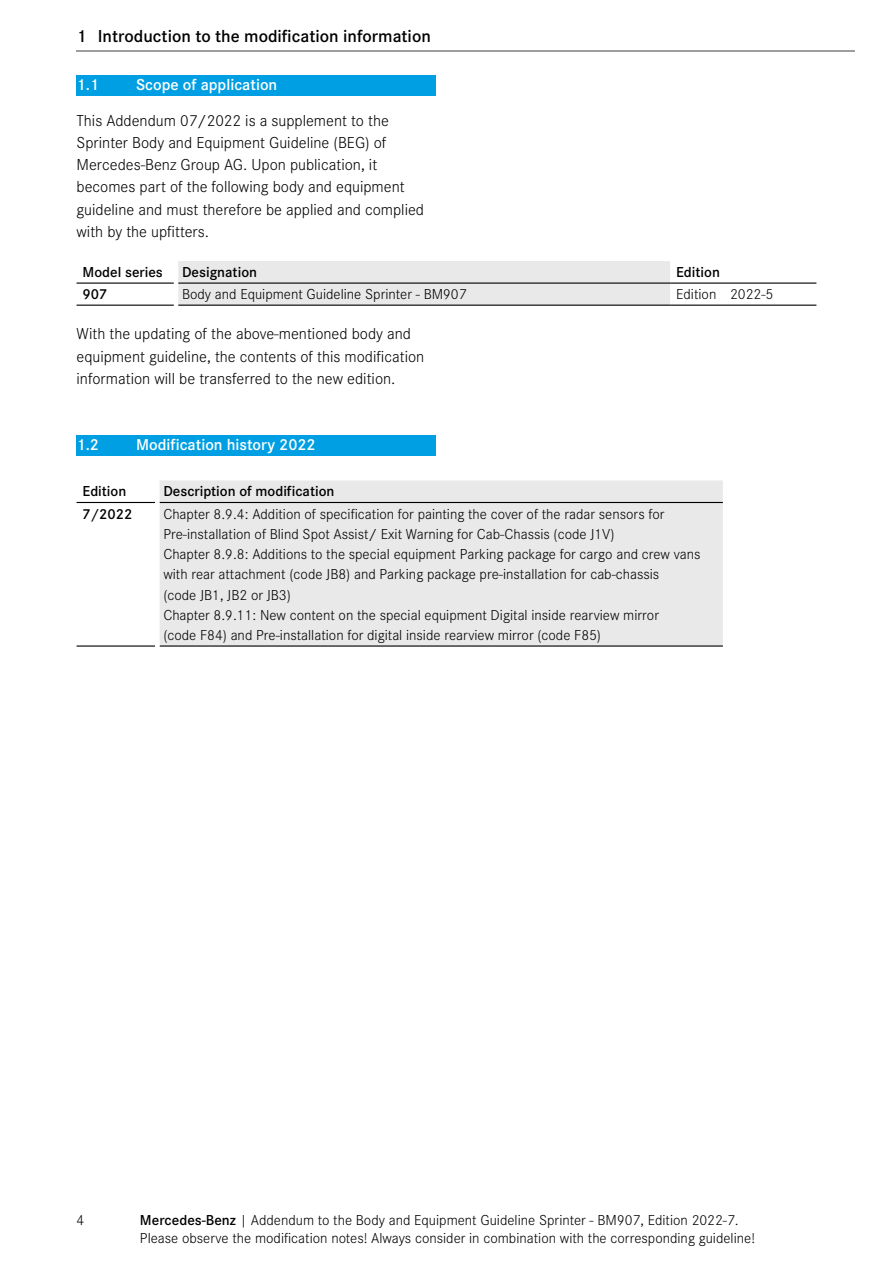
<style>
.page{position:relative;width:893px;height:1263px;background:#fff}
.page>*{position:absolute;margin:0;border:0;box-sizing:border-box;transform-origin:0 0}
.Überschrift_Ebene_1{font:600 18px "Daimler CS";color:#000}
.Fließtext{font:300 16.5px/22.2px "Daimler CS";color:#000}
.Überschrift_Ebene_2{font:600 16.5px "Daimler CS";color:#fff}
.Zelleninhalt{font:300 15px/20.2px "Daimler CS";color:#000}
.Spalten-_Zeilentitel{font:600 15px "Daimler CS";color:#000}
.s1{font-weight:600}
</style>
<div class="page">
<hr style="left:77px;top:51px;width:778px;height:1px;background:#9c9d9d">
<div style="left:77px;top:435px;width:359px;height:20px;background:#009fe3"></div>
<div style="left:160px;top:480px;width:563px;height:165px;background:#e9e9e9"></div>
<hr style="left:77px;top:502px;width:78px;height:1px;background:#000">
<hr style="left:160px;top:502px;width:563px;height:1px;background:#000">
<hr style="left:77px;top:645px;width:78px;height:2px;background:#000">
<hr style="left:160px;top:645px;width:563px;height:2px;background:#000">
<div style="left:77px;top:75px;width:359px;height:20px;background:#009fe3"></div>
<div style="left:178px;top:261px;width:492px;height:44px;background:#e9e9e9"></div>
<hr style="left:77px;top:282px;width:97px;height:2px;background:#000">
<hr style="left:178px;top:282px;width:492px;height:2px;background:#000">
<hr style="left:670px;top:282px;width:146px;height:2px;background:#000">
<hr style="left:77px;top:305px;width:97px;height:1px;background:#000">
<hr style="left:178px;top:305px;width:492px;height:1px;background:#000">
<hr style="left:670px;top:305px;width:146px;height:1px;background:#000">
<p class="Überschrift_Ebene_1" style="left:77px;top:23px;width:356px">1 Introduction to the modification information</p>
<p class="Überschrift_Ebene_2" style="left:77px;top:72px;width:24px">1.1</p>
<p class="Überschrift_Ebene_2" style="left:136px;top:72px;width:143px">Scope of application</p>
<p class="Fließtext" style="left:77px;top:108px;width:349px">This Addendum 07/2022 is a supplement to the Sprinter Body and Equipment Guideline (BEG) of Mercedes-Benz Group AG. Upon publication, it becomes part of the following body and equipment guideline and must therefore be applied and complied with by the upfitters.</p>
<p class="Spalten-_Zeilentitel" style="left:83px;top:261px;width:82px">Model series</p>
<p class="Spalten-_Zeilentitel" style="left:182px;top:261px;width:76px">Designation</p>
<p class="Spalten-_Zeilentitel" style="left:676px;top:261px;width:45px">Edition</p>
<p class="Spalten-_Zeilentitel" style="left:83px;top:283px;width:26px">907</p>
<p class="Zelleninhalt" style="left:182px;top:283px;width:286px">Body and Equipment Guideline Sprinter - BM907</p>
<p class="Zelleninhalt" style="left:676px;top:283px;width:99px">Edition 2022-5</p>
<p class="Fließtext" style="left:77px;top:322px;width:349px">With the updating of the above-mentioned body and equipment guideline, the contents of this modification information will be transferred to the new edition.</p>
<p class="Überschrift_Ebene_2" style="left:77px;top:432px;width:24px">1.2</p>
<p class="Überschrift_Ebene_2" style="left:136px;top:432px;width:181px">Modification history 2022</p>
<p class="Spalten-_Zeilentitel" style="left:83px;top:480px;width:45px">Edition</p>
<p class="Spalten-_Zeilentitel" style="left:163px;top:480px;width:173px">Description of modification</p>
<p class="Spalten-_Zeilentitel" style="left:83px;top:502px;width:51px">7/2022</p>
<p class="Zelleninhalt" style="left:163px;top:502px;width:503px">Chapter 8.9.4: Addition of specification for painting the cover of the radar sensors for<br>Pre-installation of Blind Spot Assist/ Exit Warning for Cab-Chassis (code J1V)</p>
<p class="Zelleninhalt" style="left:163px;top:543px;width:539px">Chapter 8.9.8: Additions to the special equipment Parking package for cargo and crew vans with rear attachment (code JB8) and Parking package pre-installation for cab-chassis<br>(code JB1, JB2 or JB3)</p>
<p class="Zelleninhalt" style="left:163px;top:604px;width:497px">Chapter 8.9.11: New content on the special equipment Digital inside rearview mirror (code F84) and Pre-installation for digital inside rearview mirror (code F85)</p>
<p class="Zelleninhalt" style="left:77px;top:1209px;width:9px">4</p>
<p class="Zelleninhalt" style="left:140px;top:1210px;width:617px;line-height:18px"><span class="s1">Mercedes-Benz</span> | Addendum to the Body and Equipment Guideline Sprinter - BM907, Edition 2022-7.<br>Please observe the modification notes! Always consider in combination with the corresponding guideline!</p>
</div>
